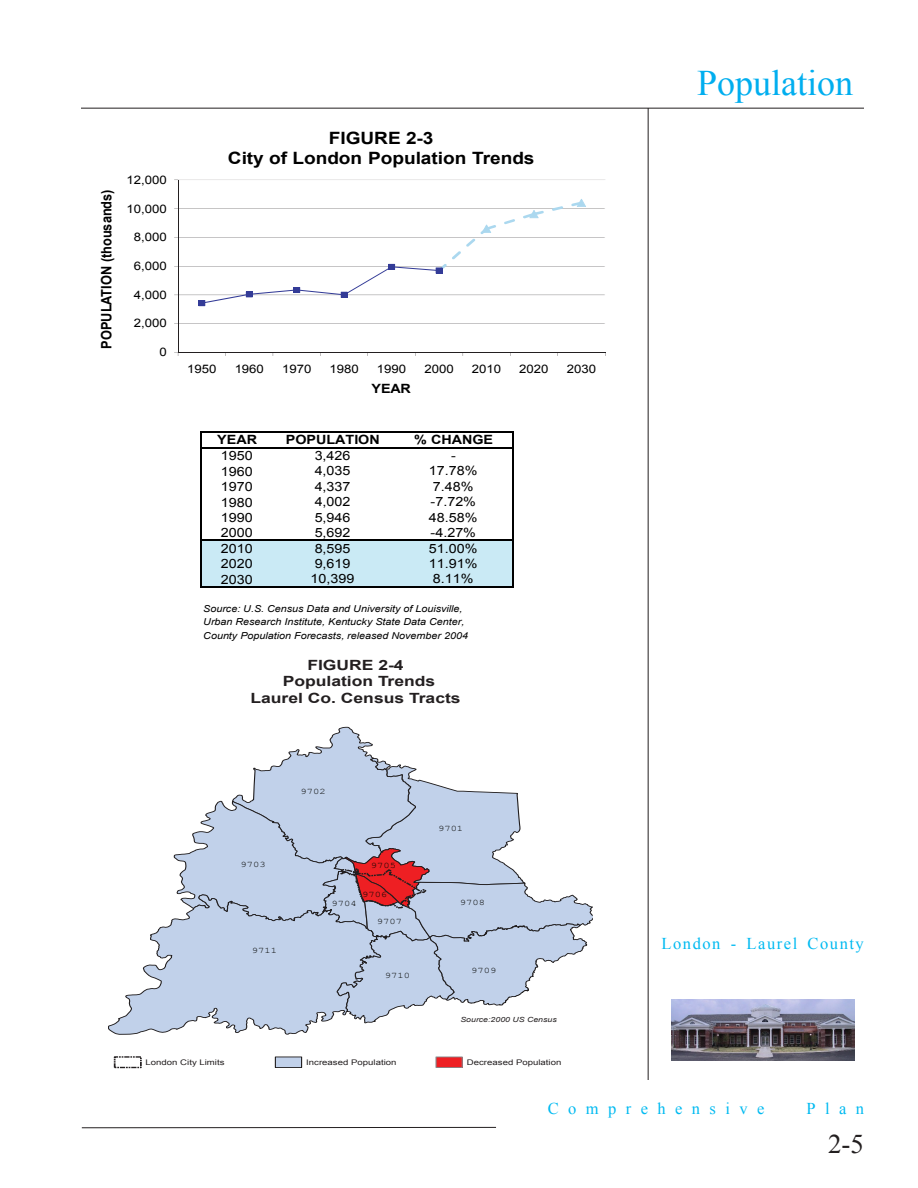
<style>
.page{position:relative;width:918px;height:1188px;background:#fff}
.page>*{position:absolute;margin:0;border:0;box-sizing:border-box;transform-origin:0 0}
.t1{font:36px "Times New Roman";color:#00aeef}
.t2{font:27px "Times New Roman";color:#231f20}
.t3{font:700 16.95px/19.5px "Arial";color:#000;text-align:center;scale:1.12 1}
.t4{font:16.5px "Times New Roman";letter-spacing:.095em;color:#00baf1}
.t5{font:16.5px "Times New Roman";letter-spacing:.57em;color:#00baf1}
.t6{font:16.5px "Times New Roman";letter-spacing:.335em;color:#00baf1}
.t7{font:700 14.4px "Arial";color:#000;scale:.89 1}
.t8{font:700 14.1px/16.2px "Arial";color:#231f20;text-align:center;scale:1.24 1}
.t9{font:12.75px/15.6px "Arial";color:#000;text-align:center;scale:1.12 1}
.t10{font:700 12.75px "Arial";color:#000;scale:1.12 1}
.t11{font:11.7px "Arial";color:#000;scale:1.12 1}
.t12{font:italic 9.6px "Arial";color:#000;scale:1.12 1}
.t13{font:8.4px "Courier New";color:#040503;scale:1.24 1}
.t14{font:7.65px "Arial";color:#231f20;scale:1.24 1}
.t15{font:italic 7.05px "Arial";color:#231f20;scale:1.24 1}
.s1{font-weight:700}
</style>
<div class="page">
<hr style="left:81px;top:108px;width:783px;height:1px;background:#231f20">
<hr style="left:648px;top:108px;width:1px;height:972px;background:#231f20">
<hr style="left:82px;top:1127px;width:414px;height:1px;background:#231f20">
<img style="left:671px;top:999px;width:183px;height:61px">
<svg style="left:177px;top:179px;width:428px;height:145px"></svg>
<hr style="left:178px;top:180px;width:1px;height:172px;background:#231f20">
<hr style="left:178px;top:352px;width:427px;height:1px;background:#231f20">
<svg style="left:198px;top:199px;width:388px;height:107px"></svg>
<div style="left:201px;top:540px;width:312px;height:47px;background:#caeaf5"></div>
<hr style="left:201px;top:431px;width:1px;height:156px;background:#000">
<hr style="left:513px;top:432px;width:1px;height:155px;background:#000">
<hr style="left:202px;top:431px;width:312px;height:1px;background:#000">
<hr style="left:202px;top:447px;width:312px;height:1px;background:#000">
<hr style="left:202px;top:540px;width:312px;height:1px;background:#000">
<hr style="left:202px;top:586px;width:312px;height:1px;background:#000">
<svg style="left:108px;top:727px;width:484px;height:306px"></svg>
<svg style="left:113px;top:868px;width:315px;height:200px"></svg>
<div style="left:275px;top:1057px;width:27px;height:10px;background:#c1d1ea"></div>
<div style="left:275px;top:1057px;width:27px;height:11px;border:1px solid #201d1e"></div>
<div style="left:436px;top:1057px;width:26px;height:10px;background:#ee1f23"></div>
<div style="left:436px;top:1057px;width:26px;height:11px;border:1px solid #86888b"></div>
<p class="t7" style="left:97px;top:349px;width:180px;rotate:-90deg">POPULATION (thousands)</p>
<p class="t11" style="left:127px;top:172px;width:37px">12,000</p>
<p class="t11" style="left:127px;top:201px;width:37px">10,000</p>
<p class="t11" style="left:134px;top:230px;width:31px">8,000</p>
<p class="t11" style="left:134px;top:258px;width:31px">6,000</p>
<p class="t11" style="left:134px;top:287px;width:31px">4,000</p>
<p class="t11" style="left:134px;top:316px;width:31px">2,000</p>
<p class="t11" style="left:160px;top:345px;width:8px">0</p>
<p class="t3" style="left:228px;top:129px;width:275px">FIGURE 2-3<br>City of London Population Trends</p>
<p class="t11" style="left:187px;top:362px;width:28px">1950</p>
<p class="t11" style="left:235px;top:362px;width:28px">1960</p>
<p class="t11" style="left:282px;top:362px;width:28px">1970</p>
<p class="t11" style="left:330px;top:362px;width:28px">1980</p>
<p class="t11" style="left:377px;top:362px;width:28px">1990</p>
<p class="t11" style="left:424px;top:362px;width:28px">2000</p>
<p class="t11" style="left:472px;top:362px;width:28px">2010</p>
<p class="t11" style="left:519px;top:362px;width:28px">2020</p>
<p class="t11" style="left:567px;top:362px;width:28px">2030</p>
<p class="t10" style="left:372px;top:380px;width:37px">YEAR</p>
<p class="t10" style="left:286px;top:431px;width:85px">POPULATION</p>
<p class="t10" style="left:414px;top:431px;width:72px">% CHANGE</p>
<p class="t9" style="left:217px;top:432px;width:37px;text-align:left"><span class="s1">YEAR<br></span>1950<br>1960<br>1970<br>1980<br>1990<br>2000<br>2010<br>2020<br>2030</p>
<p class="t9" style="left:315px;top:448px;width:34px">3,426</p>
<p class="t9" style="left:429px;top:448px;width:45px">-<br>17.78%<br>7.48%</p>
<p class="t9" style="left:315px;top:463px;width:34px">4,035</p>
<p class="t9" style="left:315px;top:494px;width:34px">4,002</p>
<p class="t9" style="left:315px;top:479px;width:34px">4,337</p>
<p class="t9" style="left:429px;top:494px;width:45px;text-align:left">-7.72%<br>48.58%</p>
<p class="t9" style="left:315px;top:510px;width:34px">5,946</p>
<p class="t9" style="left:431px;top:525px;width:42px">-4.27%</p>
<p class="t9" style="left:315px;top:525px;width:34px">5,692</p>
<p class="t9" style="left:429px;top:541px;width:45px">51.00%<br>11.91%<br>8.11%</p>
<p class="t9" style="left:315px;top:540px;width:34px">8,595</p>
<p class="t9" style="left:311px;top:556px;width:41px">9,619<br>10,399</p>
<p class="t12" style="left:203px;top:603px;width:233px">Source: U.S. Census Data and University of Louisville,</p>
<p class="t12" style="left:203px;top:616px;width:235px">Urban Research Institute, Kentucky State Data Center,</p>
<p class="t12" style="left:203px;top:629px;width:238px">County Population Forecasts, released November 2004</p>
<p class="t8" style="left:250px;top:658px;width:171px">FIGURE 2-4<br>Population Trends<br>Laurel Co. Census Tracts</p>
<h1 class="t1" style="left:697px;top:59px;width:158px">Population</h1>
<p class="t13" style="left:300px;top:786px;width:22px">9702</p>
<p class="t13" style="left:241px;top:859px;width:22px">9703</p>
<p class="t13" style="left:252px;top:945px;width:22px">9711</p>
<p class="t13" style="left:332px;top:898px;width:22px">9704</p>
<p class="t13" style="left:371px;top:860px;width:22px">9705</p>
<p class="t13" style="left:362px;top:889px;width:22px">9706</p>
<p class="t13" style="left:377px;top:916px;width:22px">9707</p>
<p class="t13" style="left:385px;top:970px;width:22px">9710</p>
<p class="t13" style="left:438px;top:824px;width:22px">9701</p>
<p class="t13" style="left:460px;top:897px;width:22px">9708</p>
<p class="t13" style="left:471px;top:965px;width:22px">9709</p>
<p class="t15" style="left:460px;top:1015px;width:79px">Source:2000 US Census</p>
<p class="t14" style="left:146px;top:1057px;width:65px">London City Limits</p>
<p class="t14" style="left:306px;top:1057px;width:74px">Increased Population</p>
<p class="t14" style="left:467px;top:1057px;width:78px">Decreased Population</p>
<h3 class="t4" style="left:662px;top:932px;width:204px">London - Laurel County</h3>
<h3 class="t5" style="left:548px;top:1098px;width:218px">Comprehensive</h3>
<h3 class="t6" style="left:806px;top:1098px;width:59px">Plan</h3>
<h2 class="t2" style="left:828px;top:1126px;width:24px">2-</h2>
</div>
